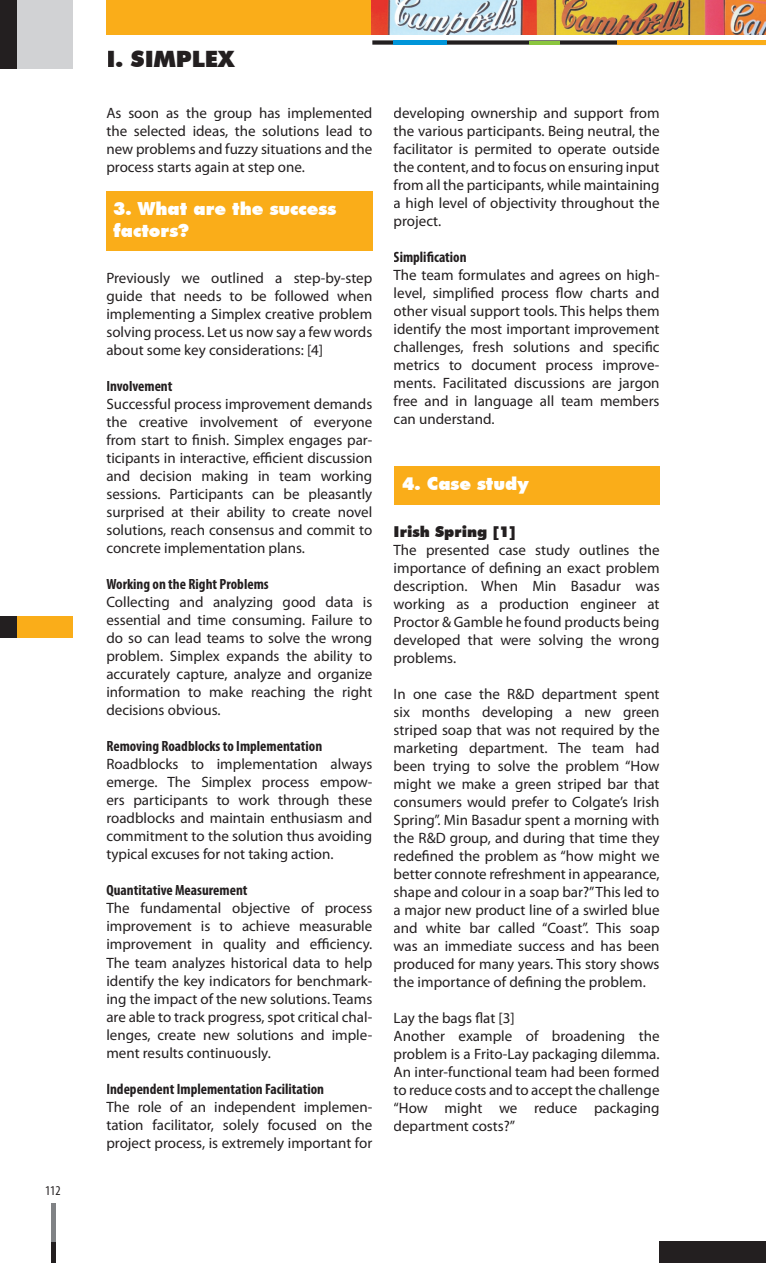
<style>
.page{position:relative;width:766px;height:1263px;background:#fff}
.page>*{position:absolute;margin:0;border:0;box-sizing:border-box;transform-origin:0 0}
.t1{font:900 22.5px "Futura BT";color:#231f20}
.t2{font:900 18px/21.6px "Futura BT";color:#fff}
.t3{font:15px/18px "Myriad Pro";color:#231f20;text-align:justify}
.t4{font:700 condensed 15px "Myriad Pro";color:#231f20}
.t5{font:900 15px "Futura BT";color:#231f20}
.t6{font:condensed 13.5px "Myriad Pro";color:#231f20}
</style>
<div class="page">
<div style="left:0;top:0;width:17px;height:68px;background:#231f20"></div>
<div style="left:17px;top:0;width:55px;height:68px;background:#d1d2d4"></div>
<div style="left:106px;top:0;width:266px;height:34px;background:#faad19"></div>
<div style="left:659px;top:1242px;width:106px;height:21px;background:#231f20"></div>
<svg style="left:372px;top:40px;width:245px;height:5px"></svg>
<div style="left:393px;top:40px;width:53px;height:5px;background:#0095d9"></div>
<hr style="left:529px;top:41px;width:31px;height:3px;background:#8bc63e">
<div style="left:617px;top:40px;width:148px;height:5px;background:#faad19"></div>
<div style="left:0;top:617px;width:17px;height:21px;background:#231f20"></div>
<div style="left:17px;top:617px;width:55px;height:21px;background:#faad19"></div>
<hr style="left:51px;top:1203px;width:4px;height:60px;background:#231f20">
<hr style="left:51px;top:1203px;width:4px;height:39px;background:#808285">
<img style="left:371px;top:0;width:394px;height:34px">
<div style="left:106px;top:192px;width:266px;height:59px;background:#faad19"></div>
<div style="left:393px;top:467px;width:266px;height:38px;background:#faad19"></div>
<p class="t6" style="left:45px;top:1182px;width:17px">112</p>
<h1 class="t1" style="left:106px;top:45px;width:129px">I. SIMPLEX</h1>
<p class="t3" style="left:106px;top:103px;width:267px">As soon as the group has implemented the selected ideas, the solutions lead to new problems and fuzzy situations and the process starts again at step one.</p>
<p class="t2" style="left:113px;top:198px;width:224px">3. What are the success factors?</p>
<p class="t3" style="left:106px;top:269px;width:267px">Previously we outlined a step-by-step guide that needs to be followed when implementing a Simplex creative problem solving process. Let us now say a few words about some key considerations: [4]</p>
<p class="t4" style="left:106px;top:377px;width:68px">Involvement</p>
<p class="t3" style="left:106px;top:395px;width:267px">Successful process improvement demands the creative involvement of everyone from start to finish. Simplex engages par&shy;ticipants in interactive, efficient discussion and decision making in team working sessions. Participants can be pleasantly surprised at their ability to create novel solutions, reach consensus and commit to concrete implementation plans.</p>
<p class="t4" style="left:106px;top:575px;width:164px">Working on the Right Problems</p>
<p class="t3" style="left:106px;top:593px;width:267px">Collecting and analyzing good data is essential and time consuming. Failure to do so can lead teams to solve the wrong problem. Simplex expands the ability to accurately capture, analyze and organize information to make reaching the right decisions obvious.</p>
<p class="t4" style="left:106px;top:737px;width:217px">Removing Roadblocks to Implementation</p>
<p class="t3" style="left:106px;top:755px;width:267px">Roadblocks to implementation always emerge. The Simplex process empow&shy;ers participants to work through these roadblocks and maintain enthusiasm and commitment to the solution thus avoiding typical excuses for not taking action.</p>
<p class="t4" style="left:106px;top:881px;width:143px">Quantitative Measurement</p>
<p class="t3" style="left:106px;top:899px;width:267px">The fundamental objective of process improvement is to achieve measurable improvement in quality and efficiency.<br>The team analyzes historical data to help identify the key indicators for benchmark&shy;ing the impact of the new solutions. Teams are able to track progress, spot critical chal&shy;lenges, create new solutions and imple&shy;ment results continuously.</p>
<p class="t4" style="left:106px;top:1079px;width:219px">Independent Implementation Facilitation</p>
<p class="t3" style="left:106px;top:1097px;width:267px">The role of an independent implemen&shy;tation facilitator, solely focused on the project process, is extremely important for</p>
<p class="t3" style="left:393px;top:103px;width:267px">developing ownership and support from the various participants. Being neutral, the facilitator is permited to operate outside the content, and to focus on ensuring input from all the participants, while maintaining a high level of objectivity throughout the project.</p>
<p class="t4" style="left:393px;top:247px;width:74px">Simplification</p>
<p class="t3" style="left:393px;top:265px;width:267px">The team formulates and agrees on high&shy;level, simplified process flow charts and other visual support tools. This helps them identify the most important improvement challenges, fresh solutions and specific metrics to document process improve&shy;ments. Facilitated discussions are jargon free and in language all team members can understand.</p>
<p class="t2" style="left:402px;top:472px;width:128px">4. Case study</p>
<p class="t5" style="left:393px;top:522px;width:124px">Irish Spring [1]</p>
<p class="t3" style="left:393px;top:540px;width:267px">The presented case study outlines the importance of defining an exact problem description. When Min Basadur was working as a production engineer at Proctor &amp; Gamble he found products being developed that were solving the wrong problems.</p>
<p class="t3" style="left:393px;top:684px;width:267px">In one case the R&amp;D department spent six months developing a new green striped soap that was not required by the marketing department. The team had been trying to solve the problem “How might we make a green striped bar that consumers would prefer to Colgate’s Irish Spring”. Min Basadur spent a morning with the R&amp;D group, and during that time they redefined the problem as “how might we better connote refreshment in appearance, shape and colour in a soap bar?” This led to a major new product line of a swirled blue and white bar called “Coast”. This soap was an immediate success and has been produced for many years. This story shows the importance of defining the problem.</p>
<p class="t3" style="left:393px;top:1008px;width:267px;text-align:left">Lay the bags flat [3]<br>Another example of broadening the problem is a Frito-Lay packaging dilemma.<br>An inter-functional team had been formed to reduce costs and to accept the challenge “How might we reduce packaging department costs?”</p>
</div>
